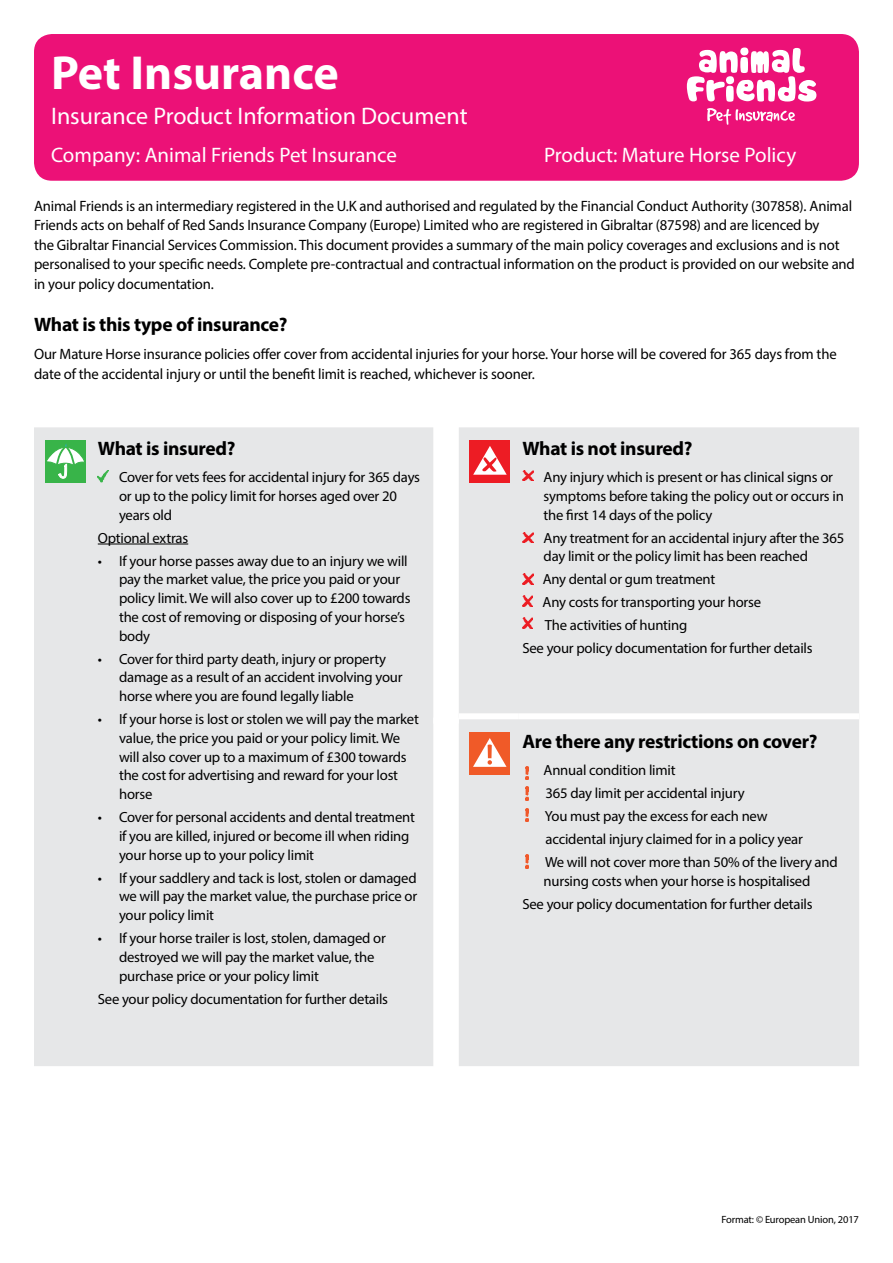
<style>
.page{position:relative;width:893px;height:1263px;background:#fff}
.page>*{position:absolute;margin:0;border:0;box-sizing:border-box;transform-origin:0 0}
.t1{font:700 48px "Myriad Pro";color:#fff}
.t2{font:24px "Myriad Pro";color:#fff}
.t3{font:21px "Myriad Pro";color:#fff}
.t4{font:700 19.5px "Myriad Pro";letter-spacing:-.015em;color:#000}
.t5{font:15px/19.5px "Myriad Pro";letter-spacing:-.01em;color:#000}
.t6{font:14.7px/18.8px "Myriad Pro";letter-spacing:-.015em;color:#000}
.t7{font:10.5px "Myriad Pro";letter-spacing:-.015em;color:#000}
</style>
<div class="page">
<div style="left:34px;top:34px;width:825px;height:147px;background:#ec1177;border-radius:18px"></div>
<div style="left:34px;top:427px;width:825px;height:639px;background:#e6e7e8"></div>
<div style="left:459px;top:713px;width:59px;height:6px;background:#fff"></div>
<div style="left:518px;top:713px;width:341px;height:6px;background:#fff"></div>
<div style="left:433px;top:718px;width:26px;height:6px;background:#fff"></div>
<div style="left:45px;top:440px;width:41px;height:43px;background:#38b449"></div>
<svg style="left:47px;top:443px;width:37px;height:36px"></svg>
<hr style="left:98px;top:544px;width:90px;height:1px;background:#000">
<svg style="left:98px;top:470px;width:10px;height:12px"></svg>
<div style="left:469px;top:440px;width:41px;height:43px;background:#ed1c24"></div>
<svg style="left:473px;top:446px;width:34px;height:29px"></svg>
<svg style="left:522px;top:470px;width:11px;height:11px"></svg>
<svg style="left:522px;top:532px;width:11px;height:11px"></svg>
<svg style="left:522px;top:574px;width:11px;height:11px"></svg>
<img style="left:525px;top:766px;width:4px;height:14px">
<svg style="left:687px;top:48px;width:129px;height:54px"></svg>
<svg style="left:707px;top:108px;width:88px;height:17px"></svg>
<svg style="left:525px;top:787px;width:4px;height:13px"></svg>
<svg style="left:525px;top:808px;width:4px;height:13px"></svg>
<svg style="left:525px;top:855px;width:4px;height:13px"></svg>
<div style="left:469px;top:732px;width:41px;height:43px;background:#f05a28"></div>
<svg style="left:473px;top:738px;width:34px;height:29px"></svg>
<svg style="left:522px;top:596px;width:11px;height:11px"></svg>
<svg style="left:522px;top:618px;width:11px;height:11px"></svg>
<h1 class="t1" style="left:51px;top:41px;width:289px">Pet Insurance</h1>
<h2 class="t2" style="left:51px;top:101px;width:418px">Insurance Product Information Document</h2>
<h3 class="t3" style="left:51px;top:142px;width:348px">Company: Animal Friends Pet Insurance</h3>
<h3 class="t3" style="left:544px;top:142px;width:254px">Product: Mature Horse Policy</h3>
<p class="t5" style="left:34px;top:196px;width:822px">Animal Friends is an intermediary registered in the U.K and authorised and regulated by the Financial Conduct Authority (307858). Animal Friends acts on behalf of Red Sands Insurance Company (Europe) Limited who are registered in Gibraltar (87598) and are licenced by<br>the Gibraltar Financial Services Commission. This document provides a summary of the main policy coverages and exclusions and is not personalised to your specific needs. Complete pre-contractual and contractual information on the product is provided on our website and in your policy documentation.</p>
<h3 class="t4" style="left:34px;top:312px;width:255px">What is this type of insurance?</h3>
<p class="t5" style="left:34px;top:344px;width:804px">Our Mature Horse insurance policies offer cover from accidental injuries for your horse. Your horse will be covered for 365 days from the date of the accidental injury or until the benefit limit is reached, whichever is sooner.</p>
<h3 class="t4" style="left:98px;top:435px;width:139px">What is insured?</h3>
<p class="t6" style="left:119px;top:467px;width:303px">Cover for vets fees for accidental injury for 365 days or up to the policy limit for horses aged over 20 years old</p>
<p class="t6" style="left:98px;top:528px;width:92px">Optional extras</p>
<p class="t6" style="left:119px;top:551px;width:293px;text-indent:-21px">• If your horse passes away due to an injury we will pay the market value, the price you paid or your policy limit. We will also cover up to £200 towards the cost of removing or disposing of your horse’s body</p>
<p class="t6" style="left:119px;top:649px;width:285px;text-indent:-21px">• Cover for third party death, injury or property damage as a result of an accident involving your horse where you are found legally liable</p>
<p class="t6" style="left:119px;top:710px;width:301px;text-indent:-21px">• If your horse is lost or stolen we will pay the market value, the price you paid or your policy limit. We will also cover up to a maximum of £300 towards the cost for advertising and reward for your lost horse</p>
<p class="t6" style="left:119px;top:808px;width:297px;text-indent:-21px">• Cover for personal accidents and dental treatment if you are killed, injured or become ill when riding your horse up to your policy limit</p>
<p class="t6" style="left:119px;top:868px;width:300px;text-align:justify;text-indent:-21px">• If your saddlery and tack is lost, stolen or damaged we will pay the market value, the purchase price or your policy limit</p>
<p class="t6" style="left:119px;top:929px;width:268px;text-indent:-21px">• If your horse trailer is lost, stolen, damaged or destroyed we will pay the market value, the purchase price or your policy limit</p>
<p class="t6" style="left:98px;top:989px;width:292px">See your policy documentation for further details</p>
<h3 class="t4" style="left:522px;top:435px;width:172px">What is not insured?</h3>
<p class="t6" style="left:544px;top:467px;width:302px">Any injury which is present or has clinical signs or symptoms before taking the policy out or occurs in the first 14 days of the policy</p>
<p class="t6" style="left:544px;top:528px;width:302px">Any treatment for an accidental injury after the 365 day limit or the policy limit has been reached</p>
<p class="t6" style="left:543px;top:570px;width:174px">Any dental or gum treatment</p>
<p class="t6" style="left:543px;top:593px;width:220px">Any costs for transporting your horse</p>
<p class="t6" style="left:545px;top:616px;width:144px">The activities of hunting</p>
<p class="t6" style="left:522px;top:639px;width:292px">See your policy documentation for further details</p>
<h3 class="t4" style="left:522px;top:729px;width:297px">Are there any restrictions on cover?</h3>
<p class="t6" style="left:544px;top:758px;width:296px;line-height:23px">Annual condition limit<br>365 day limit per accidental injury<br>You must pay the excess for each new<br>accidental injury claimed for in a policy year<br>We will not cover more than 50% of the livery and</p>
<p class="t6" style="left:522px;top:869px;width:292px;line-height:23px;text-align:right">nursing costs when your horse is hospitalised<br>See your policy documentation for further details</p>
<p class="t7" style="left:722px;top:1213px;width:139px">Format: © European Union, 2017</p>
</div>
